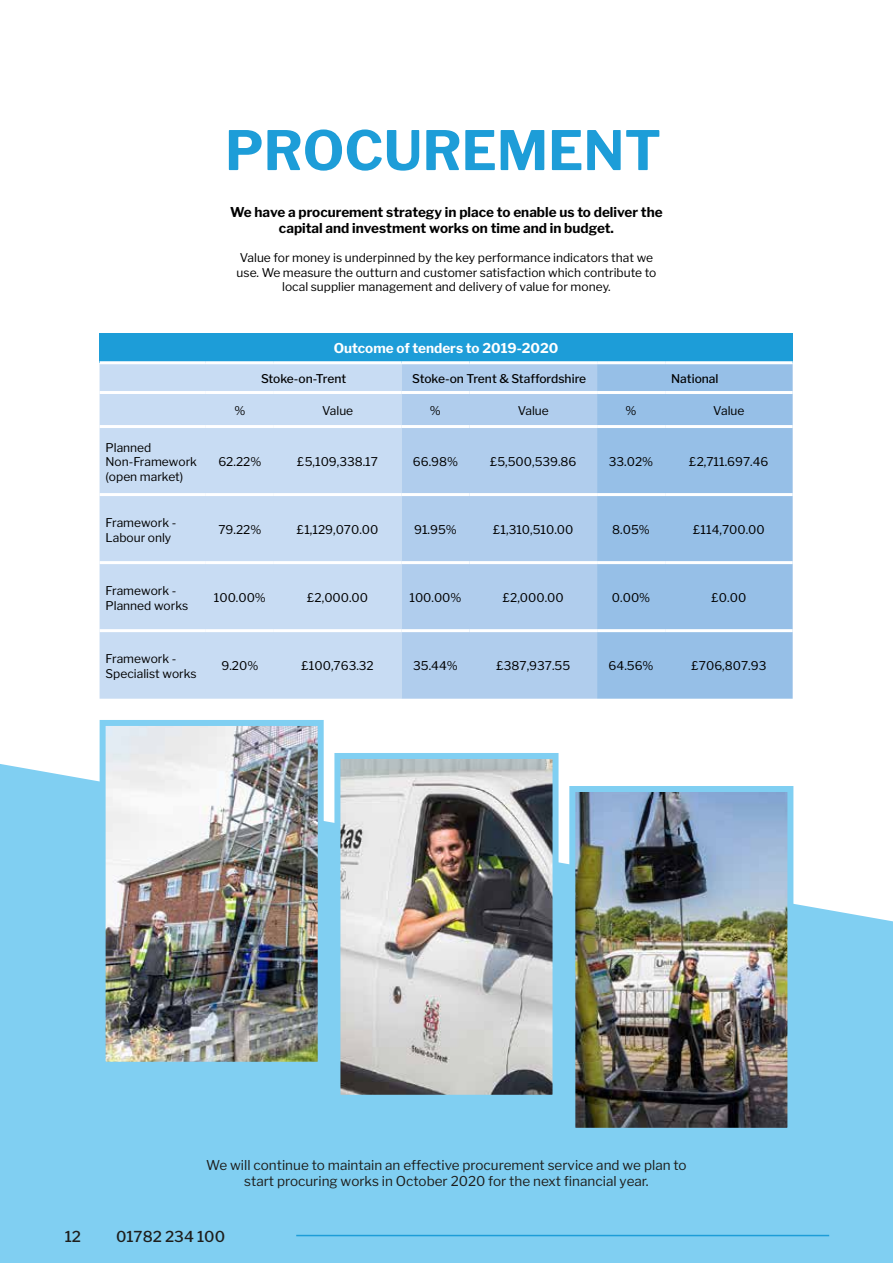
<style>
.page{position:relative;width:893px;height:1263px;background:#fff}
.page>*{position:absolute;margin:0;border:0;box-sizing:border-box;transform-origin:0 0}
.t1{font:700 54px "Libre Franklin";color:#1d9dd8}
.t2{font:500 15px "Libre Franklin";color:#1e1e1c}
.t3{font:13.5px/16.2px "Libre Franklin";color:#1e1e1c;text-align:center}
.t4{font:700 13.5px/16.2px "Libre Franklin";color:#000;text-align:center}
.t5{font:700 13.5px "Libre Franklin";color:#fff}
.t6{font:12px/14.4px "Libre Franklin";color:#000}
.t7{font:500 12px "Libre Franklin";color:#000}
</style>
<div class="page">
<svg style="left:0;top:764px;width:893px;height:499px;background:#8cd3f3"></svg>
<hr style="left:296px;top:1235px;width:533px;height:1px;background:#1d9dd8">
<div style="left:100px;top:333px;width:693px;height:30px;background:#1d9dd8"></div>
<div style="left:100px;top:364px;width:301px;height:335px;background:#c8dcf3"></div>
<div style="left:401px;top:364px;width:196px;height:335px;background:#b0cded"></div>
<div style="left:597px;top:364px;width:196px;height:335px;background:#96bfe7"></div>
<hr style="left:100px;top:361px;width:106px;height:3px;background:#fff">
<hr style="left:206px;top:361px;width:68px;height:3px;background:#fff">
<hr style="left:274px;top:361px;width:127px;height:3px;background:#fff">
<hr style="left:401px;top:361px;width:68px;height:3px;background:#fff">
<hr style="left:469px;top:361px;width:128px;height:3px;background:#fff">
<hr style="left:597px;top:361px;width:68px;height:3px;background:#fff">
<hr style="left:665px;top:361px;width:128px;height:3px;background:#fff">
<hr style="left:100px;top:391px;width:106px;height:3px;background:#fff">
<hr style="left:206px;top:391px;width:68px;height:3px;background:#fff">
<hr style="left:274px;top:391px;width:127px;height:3px;background:#fff">
<hr style="left:401px;top:391px;width:68px;height:3px;background:#fff">
<hr style="left:469px;top:391px;width:128px;height:3px;background:#fff">
<hr style="left:597px;top:391px;width:68px;height:3px;background:#fff">
<hr style="left:665px;top:391px;width:128px;height:3px;background:#fff">
<hr style="left:100px;top:425px;width:106px;height:3px;background:#fff">
<hr style="left:206px;top:425px;width:68px;height:3px;background:#fff">
<hr style="left:274px;top:425px;width:127px;height:3px;background:#fff">
<hr style="left:401px;top:425px;width:68px;height:3px;background:#fff">
<hr style="left:469px;top:425px;width:128px;height:3px;background:#fff">
<hr style="left:597px;top:425px;width:68px;height:3px;background:#fff">
<hr style="left:665px;top:425px;width:128px;height:3px;background:#fff">
<hr style="left:100px;top:493px;width:106px;height:3px;background:#fff">
<hr style="left:206px;top:493px;width:68px;height:3px;background:#fff">
<hr style="left:274px;top:493px;width:127px;height:3px;background:#fff">
<hr style="left:401px;top:493px;width:68px;height:3px;background:#fff">
<hr style="left:469px;top:493px;width:128px;height:3px;background:#fff">
<hr style="left:597px;top:493px;width:68px;height:3px;background:#fff">
<hr style="left:665px;top:493px;width:128px;height:3px;background:#fff">
<hr style="left:100px;top:561px;width:106px;height:3px;background:#fff">
<hr style="left:206px;top:561px;width:68px;height:3px;background:#fff">
<hr style="left:274px;top:561px;width:127px;height:3px;background:#fff">
<hr style="left:401px;top:561px;width:68px;height:3px;background:#fff">
<hr style="left:469px;top:561px;width:128px;height:3px;background:#fff">
<hr style="left:597px;top:561px;width:68px;height:3px;background:#fff">
<hr style="left:665px;top:561px;width:128px;height:3px;background:#fff">
<hr style="left:100px;top:629px;width:106px;height:3px;background:#fff">
<hr style="left:206px;top:629px;width:68px;height:3px;background:#fff">
<hr style="left:274px;top:629px;width:127px;height:3px;background:#fff">
<hr style="left:401px;top:629px;width:68px;height:3px;background:#fff">
<hr style="left:469px;top:629px;width:128px;height:3px;background:#fff">
<hr style="left:597px;top:629px;width:68px;height:3px;background:#fff">
<hr style="left:665px;top:629px;width:128px;height:3px;background:#fff">
<img style="left:576px;top:793px;width:210px;height:334px">
<div style="left:569px;top:786px;width:224px;height:348px;border:6px solid #80cff2"></div>
<img style="left:107px;top:727px;width:210px;height:334px">
<div style="left:100px;top:720px;width:224px;height:348px;border:6px solid #80cff2"></div>
<img style="left:341px;top:760px;width:210px;height:334px">
<div style="left:334px;top:753px;width:224px;height:348px;border:6px solid #80cff2"></div>
<h1 class="t1" style="left:225px;top:118px;width:438px">PROCUREMENT</h1>
<p class="t4" style="left:230px;top:204px;width:434px">We have a procurement strategy in place to enable us to deliver the capital and investment works on time and in budget.</p>
<p class="t6" style="left:237px;top:251px;width:421px;text-align:center">Value for money is underpinned by the key performance indicators that we use. We measure the outturn and customer satisfaction which contribute to local supplier management and delivery of value for money.</p>
<p class="t5" style="left:334px;top:340px;width:226px">Outcome of tenders to 2019-2020</p>
<p class="t7" style="left:261px;top:372px;width:87px">Stoke-on-Trent</p>
<p class="t7" style="left:412px;top:372px;width:175px">Stoke-on Trent &amp; Staffordshire</p>
<p class="t7" style="left:671px;top:372px;width:49px">National</p>
<p class="t6" style="left:106px;top:440px;width:93px">Planned<br>Non-Framework (open market)</p>
<p class="t6" style="left:234px;top:404px;width:12px">%</p>
<p class="t6" style="left:322px;top:404px;width:33px">Value</p>
<p class="t6" style="left:430px;top:404px;width:12px">%</p>
<p class="t6" style="left:518px;top:404px;width:33px">Value</p>
<p class="t6" style="left:626px;top:404px;width:12px">%</p>
<p class="t6" style="left:713px;top:404px;width:33px">Value</p>
<p class="t6" style="left:218px;top:455px;width:44px">62.22%</p>
<p class="t6" style="left:297px;top:455px;width:82px">£5,109,338.17</p>
<p class="t6" style="left:413px;top:455px;width:47px">66.98%</p>
<p class="t6" style="left:490px;top:455px;width:88px">£5,500,539.86</p>
<p class="t6" style="left:609px;top:455px;width:46px">33.02%</p>
<p class="t6" style="left:689px;top:455px;width:81px">£2,711.697.46</p>
<p class="t6" style="left:106px;top:516px;width:72px">Framework -<br>Labour only</p>
<p class="t6" style="left:218px;top:523px;width:44px">79.22%</p>
<p class="t6" style="left:297px;top:523px;width:83px">£1,129,070.00</p>
<p class="t6" style="left:414px;top:523px;width:44px">91.95%</p>
<p class="t6" style="left:493px;top:523px;width:82px">£1,310,510.00</p>
<p class="t6" style="left:612px;top:523px;width:39px">8.05%</p>
<p class="t6" style="left:693px;top:523px;width:73px">£114,700.00</p>
<p class="t6" style="left:106px;top:584px;width:84px">Framework -<br>Planned works</p>
<p class="t6" style="left:214px;top:591px;width:54px">100.00%</p>
<p class="t6" style="left:307px;top:591px;width:62px">£2,000.00</p>
<p class="t6" style="left:409px;top:591px;width:54px">100.00%</p>
<p class="t6" style="left:503px;top:591px;width:62px">£2,000.00</p>
<p class="t6" style="left:612px;top:591px;width:40px">0.00%</p>
<p class="t6" style="left:712px;top:591px;width:36px">£0.00</p>
<p class="t6" style="left:106px;top:652px;width:92px">Framework -<br>Specialist works</p>
<p class="t6" style="left:221px;top:659px;width:38px">9.20%</p>
<p class="t6" style="left:302px;top:659px;width:74px">£100,763.32</p>
<p class="t6" style="left:413px;top:659px;width:46px">35.44%</p>
<p class="t6" style="left:496px;top:659px;width:75px">£387,937.55</p>
<p class="t6" style="left:609px;top:659px;width:46px">64.56%</p>
<p class="t6" style="left:691px;top:659px;width:76px">£706,807.93</p>
<p class="t3" style="left:206px;top:1157px;width:482px">We will continue to maintain an effective procurement service and we plan to start procuring works in October 2020 for the next financial year.</p>
<p class="t2" style="left:65px;top:1227px;width:18px">12</p>
<p class="t2" style="left:116px;top:1227px;width:111px">01782 234 100</p>
</div>
